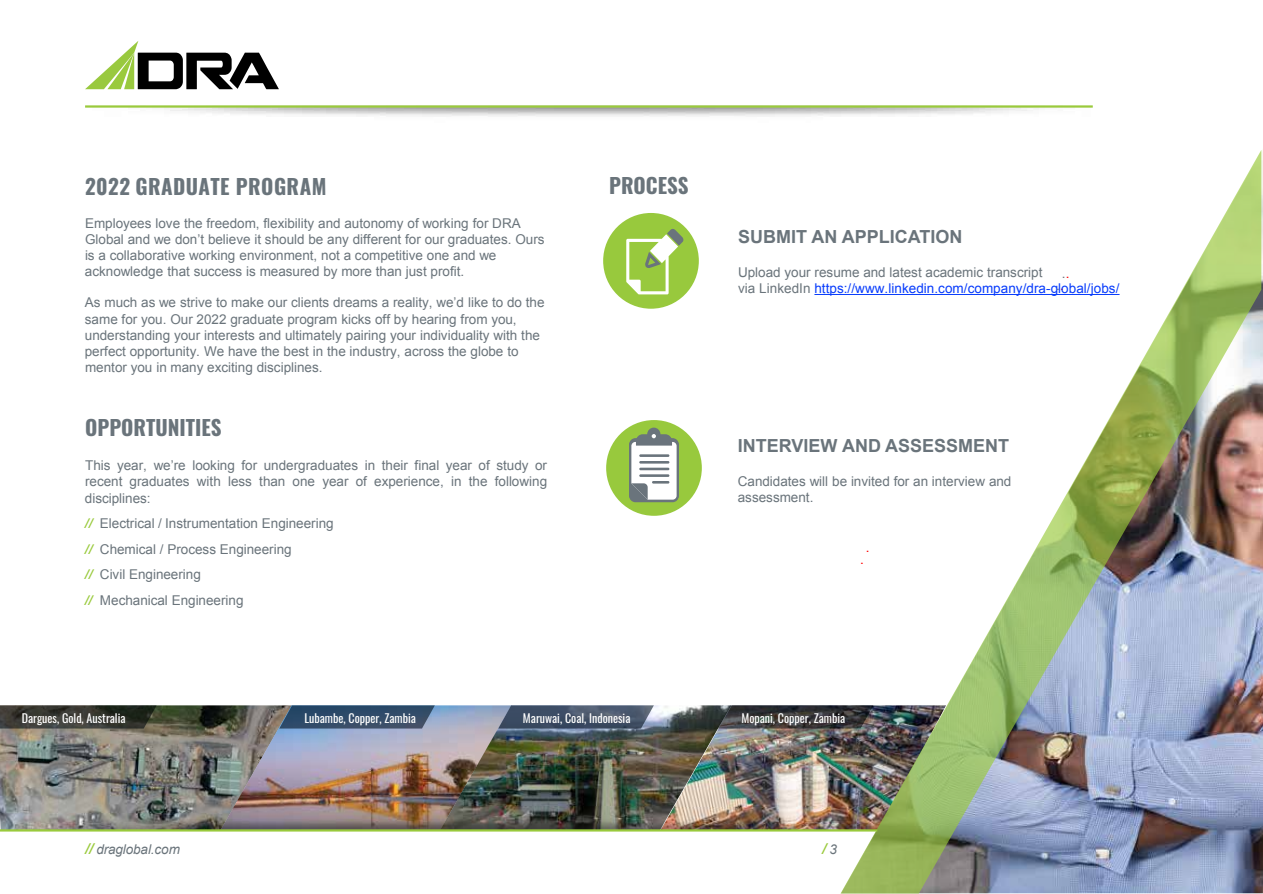
<style>
.page{position:relative;width:1263px;height:894px;background:#fff}
.page>*{position:absolute;margin:0;border:0;box-sizing:border-box;transform-origin:0 0}
.t1{font:700 21px "Oswald";color:#6a747b}
.t2{font:700 21px "Oswald";letter-spacing:.02em;color:#6a747b}
.t3{font:700 18px "Arial";color:#6a747b}
.t4{font:italic 700 15px "Arial";color:#9aca3c}
.t5{font:13.5px/16.2px "Arial";color:#6a747b}
.t6{font:italic 13.5px "Arial";letter-spacing:-.01em;color:#6a747b}
.t7{font:13.5px "Arial";color:#f00}
.t8{font:12px "Oswald";color:#fff}
.s1{font-weight:700;font-style:italic;color:#99ca3d}
.s2{color:#083cfc}
.s3{color:#f00}
.s4{font-weight:700;font-size:15px;color:#9aca3c}
.s5{font-weight:400;font-size:13.5px;color:#6a747b}
</style>
<div class="page">
<svg style="left:85px;top:41px;width:194px;height:48px"></svg>
<img style="left:0;top:705px;width:220px;height:124px">
<img style="left:220px;top:705px;width:220px;height:108px">
<img style="left:440px;top:705px;width:220px;height:108px">
<img style="left:660px;top:705px;width:180px;height:108px">
<svg style="left:0;top:705px;width:157px;height:23px;background:#383a32"></svg>
<svg style="left:279px;top:705px;width:156px;height:23px;background:#3a536e"></svg>
<svg style="left:498px;top:705px;width:156px;height:23px;background:#4d5c72"></svg>
<svg style="left:718px;top:705px;width:122px;height:23px;background:#3a3b3d"></svg>
<hr style="left:85px;top:105px;width:1008px;height:3px;background:#9aca3c">
<img style="left:2px;top:813px;width:838px;height:16px">
<img style="left:840px;top:151px;width:421px;height:742px">
<div style="left:603px;top:213px;width:96px;height:95px;background:#98c93d;border-radius:50%"></div>
<svg style="left:626px;top:229px;width:58px;height:65px"></svg>
<div style="left:606px;top:420px;width:96px;height:95px;background:#98c93d;border-radius:50%"></div>
<svg style="left:629px;top:439px;width:50px;height:63px"></svg>
<svg style="left:631px;top:427px;width:46px;height:72px;background:#c1cabf"></svg>
<hr style="left:814px;top:294px;width:306px;height:1px;background:#083cfc">
<hr style="left:0;top:829px;width:877px;height:2px;background:#9aca3c">
<h1 class="t2" style="left:85px;top:175px;width:243px">2022 GRADUATE PROGRAM</h1>
<p class="t5" style="left:85px;top:215px;width:461px">Employees love the freedom, flexibility and autonomy of working for DRA Global and we don’t believe it should be any different for our graduates. Ours is a collaborative working environment, not a competitive one and we acknowledge that success is measured by more than just profit.</p>
<p class="t5" style="left:85px;top:295px;width:461px">As much as we strive to make our clients dreams a reality, we’d like to do the same for you. Our 2022 graduate program kicks off by hearing from you, understanding your interests and ultimately pairing your individuality with the perfect opportunity. We have the best in the industry, across the globe to mentor you in many exciting disciplines.</p>
<h1 class="t1" style="left:85px;top:416px;width:138px">OPPORTUNITIES</h1>
<p class="t5" style="left:85px;top:457px;width:464px;text-align:justify">This year, we’re looking for undergraduates in their final year of study or recent graduates with less than one year of experience, in the following disciplines:</p>
<p class="t5" style="left:85px;top:510px;width:250px;line-height:25.5px"><span class="s1">//</span> Electrical / Instrumentation Engineering <span class="s1">//</span> Chemical / Process Engineering<br><span class="s1">//</span> Civil Engineering<br><span class="s1">//</span> Mechanical Engineering</p>
<h1 class="t1" style="left:609px;top:174px;width:81px">PROCESS</h1>
<h2 class="t3" style="left:738px;top:225px;width:226px">SUBMIT AN APPLICATION</h2>
<p class="t5" style="left:738px;top:264px;width:383px">Upload your resume and latest academic transcript<br>via LinkedIn <span class="s2">https://www.linkedin.com/company/dra-global/jobs/</span></p>
<p class="t5" style="left:1062px;top:265px;width:9px">.<span class="s3">.</span></p>
<p class="t5" style="left:1056px;top:277px;width:9px">.<span class="s3">.</span></p>
<h2 class="t3" style="left:738px;top:434px;width:273px">INTERVIEW AND ASSESSMENT</h2>
<p class="t5" style="left:738px;top:473px;width:275px">Candidates will be invited for an interview and assessment.</p>
<p class="t7" style="left:866px;top:538px;width:5px">.</p>
<p class="t7" style="left:860px;top:550px;width:5px">.</p>
<p class="t8" style="left:22px;top:707px;width:105px">Dargues, Gold, Australia</p>
<p class="t8" style="left:304px;top:707px;width:113px">Lubambe, Copper, Zambia</p>
<p class="t8" style="left:523px;top:707px;width:109px">Maruwai, Coal, Indonesia</p>
<p class="t8" style="left:741px;top:707px;width:105px">Mopani, Copper, Zambia</p>
<p class="t6" style="left:85px;top:840px;width:96px"><span class="s4">//</span> draglobal.com</p>
<p class="t4" style="left:822px;top:839px;width:16px">/<span class="s5">3</span></p>
</div>
